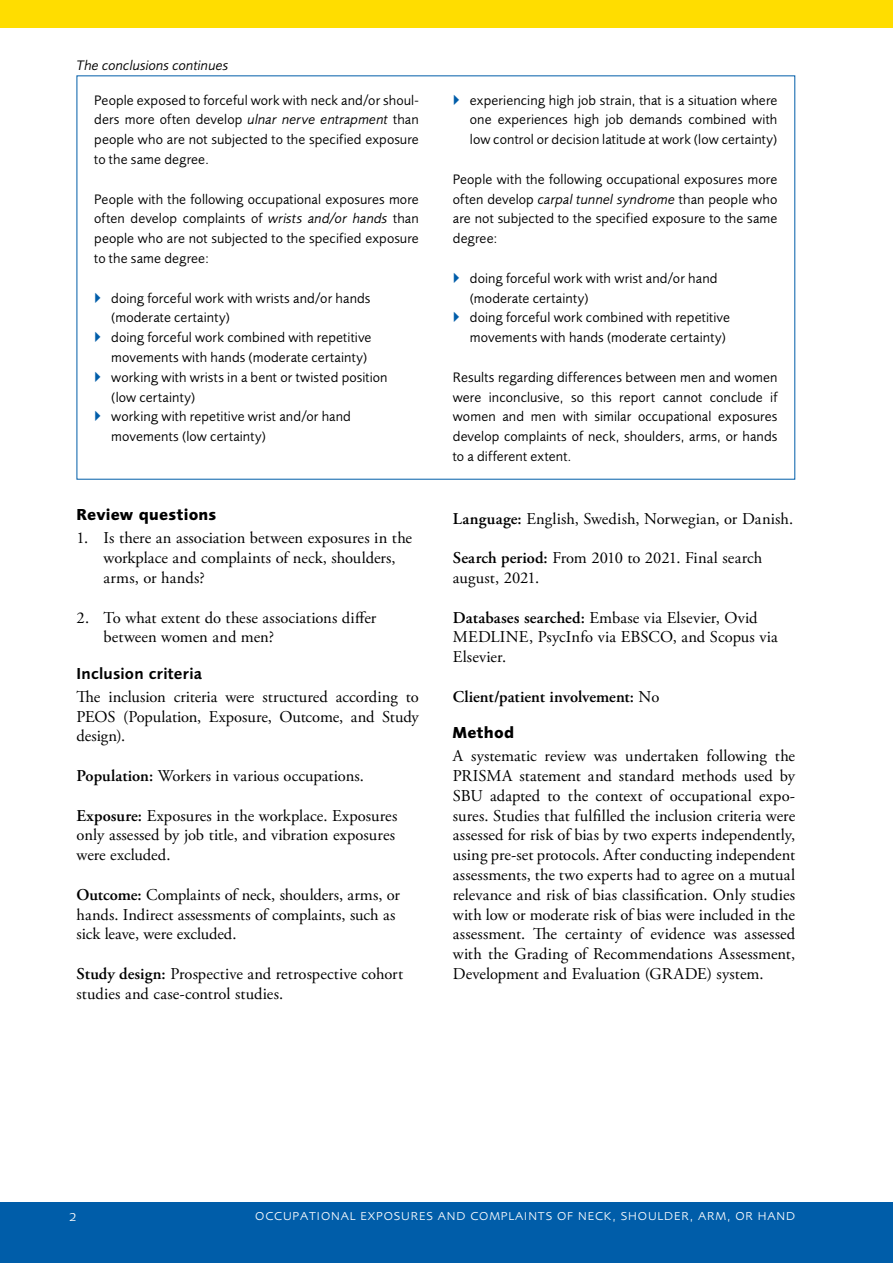
<style>
.page{position:relative;width:893px;height:1263px;background:#fff}
.page>*{position:absolute;margin:0;border:0;box-sizing:border-box;transform-origin:0 0}
.Brödtext{font:16.5px/19.8px "Adobe Garamond Pro";letter-spacing:.005em;color:#000}
.Brödtext-2{font:600 16.5px "Adobe Garamond Pro";color:#000}
.Rubrik_1_i_brödtext{font:700 16.5px "Foundry Sans";letter-spacing:.015em;color:#000}
.Rubrik_2_i_brödtext{font:600 16.5px "Foundry Sans";letter-spacing:.01em;color:#000}
.t1{font:300 15.45px "Foundry Sans Expert";letter-spacing:.03em;color:#fff}
.Faktaruta_text{font:14.25px/19.8px "Foundry Sans";letter-spacing:.01em;color:#000}
.Faktaruta_text-2{font:italic 14.25px "Foundry Sans";letter-spacing:.005em;color:#000}
.s1{font-style:italic}
.s2{font-weight:600}
.s3{font-weight:400}
</style>
<div class="page">
<div style="left:0;top:0;width:893px;height:28px;background:#fd0"></div>
<div style="left:0;top:1202px;width:893px;height:61px;background:#005da9"></div>
<p class="Faktaruta_text-2" style="left:77px;top:57px;width:153px">The conclusions continues</p>
<p class="Faktaruta_text" style="left:94px;top:90px;width:326px;text-align:justify">People exposed to forceful work with neck and/or shoul&shy;ders more often develop <span class="s1">ulnar nerve entrapment</span> than people who are not subjected to the specified exposure to the same degree.</p>
<p class="Faktaruta_text" style="left:94px;top:189px;width:326px;text-align:justify">People with the following occupational exposures more often develop complaints of <span class="s1">wrists and/or hands</span> than people who are not subjected to the specified exposure to the same degree:</p>
<p class="Faktaruta_text" style="left:111px;top:288px;width:261px">doing forceful work with wrists and/or hands (moderate certainty)</p>
<p class="Faktaruta_text" style="left:111px;top:328px;width:262px">doing forceful work combined with repetitive movements with hands (moderate certainty)</p>
<p class="Faktaruta_text" style="left:111px;top:367px;width:278px">working with wrists in a bent or twisted position (low certainty)</p>
<p class="Faktaruta_text" style="left:111px;top:407px;width:241px">working with repetitive wrist and/or hand movements (low certainty)</p>
<h3 class="Rubrik_1_i_brödtext" style="left:77px;top:505px;width:141px">Review questions</h3>
<p class="Brödtext" style="left:104px;top:529px;width:310px;text-indent:-27px">1. Is there an association between exposures in the workplace and complaints of neck, shoulders, arms, or hands?</p>
<p class="Brödtext" style="left:104px;top:608px;width:274px;text-indent:-27px">2. To what extent do these associations differ between women and men?</p>
<h4 class="Rubrik_2_i_brödtext" style="left:77px;top:664px;width:127px">Inclusion criteria</h4>
<p class="Brödtext" style="left:77px;top:687px;width:344px;text-align:justify">The inclusion criteria were structured according to PEOS (Population, Exposure, Outcome, and Study design).</p>
<p class="Brödtext" style="left:77px;top:766px;width:289px"><span class="s2">Population:</span> Workers in various occupations.</p>
<p class="Brödtext" style="left:77px;top:806px;width:322px"><span class="s2">Exposure:</span> Exposures in the workplace. Exposures only assessed by job title, and vibration exposures were excluded.</p>
<p class="Brödtext" style="left:77px;top:885px;width:325px"><span class="s2">Outcome:</span> Complaints of neck, shoulders, arms, or hands. Indirect assessments of complaints, such as sick leave, were excluded.</p>
<p class="Brödtext" style="left:77px;top:964px;width:328px"><span class="s2">Study design:</span> Prospective and retrospective cohort studies and case-control studies.</p>
<p class="Faktaruta_text" style="left:470px;top:90px;width:309px;text-align:justify">experiencing high job strain, that is a situation where one experiences high job demands combined with low control or decision latitude at work (low certainty)</p>
<p class="Faktaruta_text" style="left:453px;top:169px;width:326px;text-align:justify">People with the following occupational exposures more often develop <span class="s1">carpal tunnel syndrome</span> than people who are not subjected to the specified exposure to the same degree:</p>
<p class="Faktaruta_text" style="left:470px;top:268px;width:249px">doing forceful work with wrist and/or hand (moderate certainty)</p>
<p class="Faktaruta_text" style="left:470px;top:308px;width:262px">doing forceful work combined with repetitive movements with hands (moderate certainty)</p>
<p class="Faktaruta_text" style="left:453px;top:367px;width:326px;text-align:justify">Results regarding differences between men and women were inconclusive, so this report cannot conclude if women and men with similar occupational exposures develop complaints of neck, shoulders, arms, or hands to a different extent.</p>
<p class="Brödtext" style="left:453px;top:509px;width:342px"><span class="s2">Language:</span> English, Swedish, Norwegian, or Danish.</p>
<p class="Brödtext" style="left:453px;top:548px;width:311px"><span class="s2">Search period:</span> From 2010 to 2021. Final search august, 2021.</p>
<p class="Brödtext" style="left:453px;top:608px;width:326px"><span class="s2">Databases searched:</span> Embase via Elsevier, Ovid<br>MEDLINE, PsycInfo via EBSCO, and Scopus via<br>Elsevier.</p>
<p class="Brödtext-2" style="left:453px;top:687px;width:208px">Client/patient involvement: <span class="s3">No</span></p>
<h3 class="Rubrik_1_i_brödtext" style="left:453px;top:723px;width:63px">Method</h3>
<p class="Brödtext" style="left:453px;top:746px;width:344px;text-align:justify">A systematic review was undertaken following the PRISMA statement and standard methods used by SBU adapted to the context of occupational expo&shy;sures. Studies that fulfilled the inclusion criteria were assessed for risk of bias by two experts independently, using pre-set protocols. After conducting independent assessments, the two experts had to agree on a mutual relevance and risk of bias classification. Only studies with low or moderate risk of bias were included in the assessment. The certainty of evidence was assessed with the Grading of Recommendations Assessment, Development and Evaluation (GRADE) system.</p>
<p class="t1" style="left:69px;top:1206px;width:9px">2</p>
<p class="t1" style="left:255px;top:1206px;width:542px">occupational exposures and complaints of neck, shoulder, arm, or hand</p>
</div>
